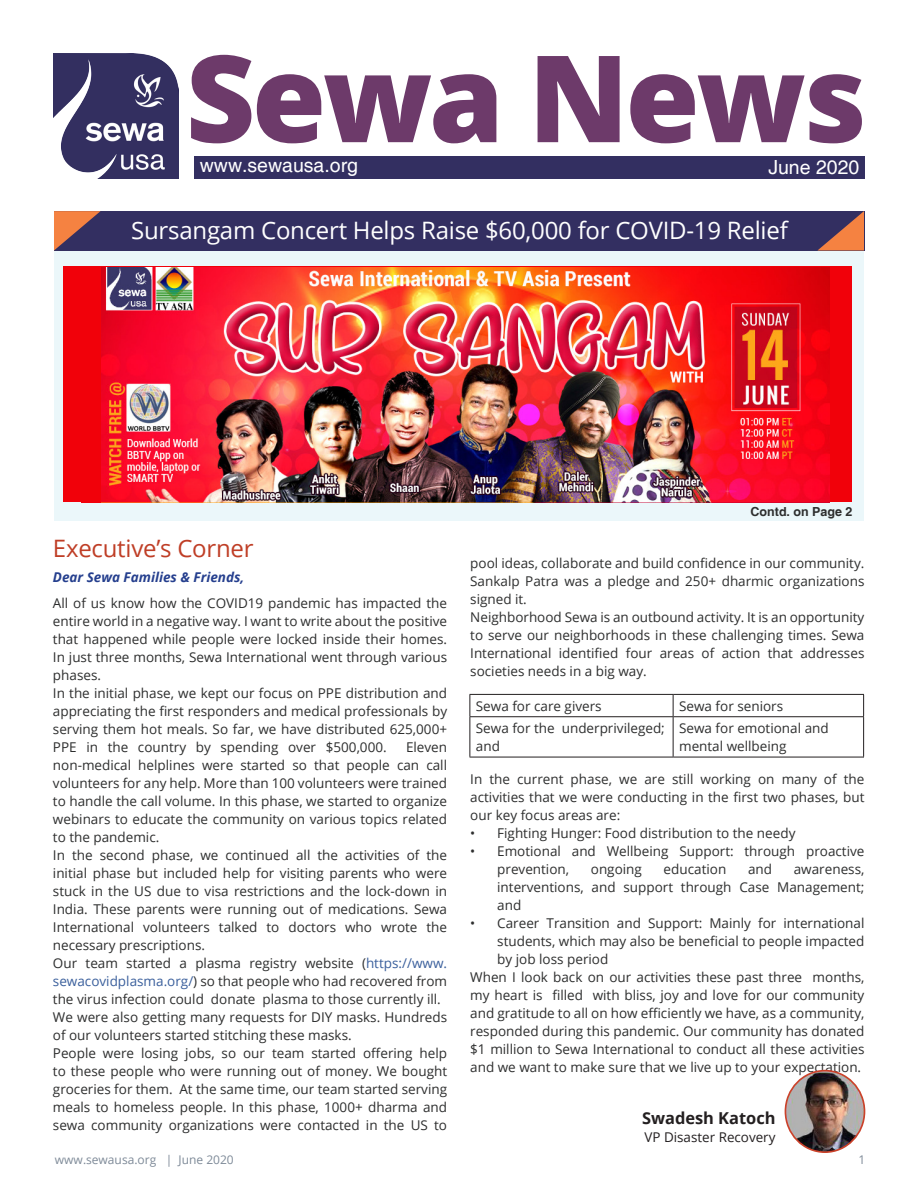
<style>
.page{position:relative;width:918px;height:1188px;background:#fff}
.page>*{position:absolute;margin:0;border:0;box-sizing:border-box;transform-origin:0 0}
.t1{font:800 120.6px "Open Sans";letter-spacing:-.03em;color:#6d3a6a}
.t2{font:24px "Open Sans";letter-spacing:-.01em;color:#fff}
.t3{font:24px "Open Sans";letter-spacing:-.01em;color:#bf3e26}
.t4{font:19.5px "Helvetica";color:#fff}
.t5{font:700 16.35px "Open Sans";color:#231f20}
.t6{font:13.5px/18px "Open Sans";color:#2d2e2e;text-align:justify}
.t7{font:italic 700 13.5px "Open Sans";color:#253f8e}
.t8{font:13.5px "Open Sans";color:#231f20}
.t9{font:700 12.45px "Helvetica";color:#2d2e2e}
.t10{font:12px "Open Sans";color:#7e8a98}
.s1{color:#3a5f9c}
</style>
<div class="page">
<div style="left:54px;top:211px;width:810px;height:309px;background:#ebf7fa"></div>
<div style="left:54px;top:211px;width:810px;height:39px;background:#332f61"></div>
<svg style="left:54px;top:211px;width:47px;height:40px"></svg>
<svg style="left:818px;top:211px;width:46px;height:39px"></svg>
<img style="left:54px;top:54px;width:125px;height:124px">
<img style="left:785px;top:1071px;width:80px;height:81px">
<div style="left:785px;top:1070px;width:80px;height:83px;border:2px solid #cb422a;border-radius:50%"></div>
<div style="left:194px;top:156px;width:670px;height:22px;background:#332f61"></div>
<div style="left:63px;top:267px;width:789px;height:235px;background:#f1010a"></div>
<hr style="left:470px;top:694px;width:203px;height:1px;background:#231f20">
<svg style="left:470px;top:695px;width:1px;height:21px"></svg>
<hr style="left:673px;top:694px;width:191px;height:1px;background:#231f20">
<svg style="left:673px;top:695px;width:1px;height:21px"></svg>
<svg style="left:863px;top:695px;width:1px;height:21px"></svg>
<hr style="left:470px;top:716px;width:203px;height:1px;background:#231f20">
<hr style="left:470px;top:717px;width:1px;height:40px;background:#231f20">
<hr style="left:673px;top:716px;width:191px;height:1px;background:#231f20">
<hr style="left:673px;top:717px;width:1px;height:40px;background:#231f20">
<hr style="left:863px;top:717px;width:1px;height:40px;background:#231f20">
<hr style="left:470px;top:757px;width:203px;height:1px;background:#231f20">
<hr style="left:673px;top:757px;width:191px;height:1px;background:#231f20">
<div style="left:81px;top:267px;width:749px;height:236px;background:#f1010a"></div>
<img style="left:101px;top:267px;width:729px;height:236px">
<p class="t1" style="left:186px;top:7px;width:682px">Sewa News</p>
<p class="t4" style="left:200px;top:154px;width:160px">www.sewausa.org</p>
<p class="t4" style="left:768px;top:156px;width:93px">June 2020</p>
<p class="t2" style="left:131px;top:214px;width:658px">Sursangam Concert Helps Raise $60,000 for COVID-19 Relief</p>
<p class="t3" style="left:53px;top:532px;width:202px">Executive’s Corner</p>
<p class="t7" style="left:53px;top:568px;width:193px">Dear Sewa Families &amp; Friends,</p>
<p class="t6" style="left:53px;top:594px;width:396px">All of us know how the COVID19 pandemic has impacted the entire world in a negative way. I want to write about the positive that happened while people were locked inside their homes.<br>In just three months, Sewa International went through various phases.</p>
<p class="t6" style="left:53px;top:684px;width:396px">In the initial phase, we kept our focus on PPE distribution and appreciating the first responders and medical professionals by serving them hot meals. So far, we have distributed 625,000+ PPE in the country by spending over $500,000.</p>
<p class="t6" style="left:53px;top:738px;width:396px;text-indent:353px">Eleven non-medical helplines were started so that people can call volunteers for any help. More than 100 volunteers were trained to handle the call volume. In this phase, we started to organize webinars to educate the community on various topics related to the pandemic.</p>
<p class="t6" style="left:53px;top:846px;width:396px">In the second phase, we continued all the activities of the initial phase but included help for visiting parents who were stuck in the US due to visa restrictions and the lock-down in India. These parents were running out of medications. Sewa International volunteers talked to doctors who wrote the necessary prescriptions.</p>
<p class="t6" style="left:53px;top:954px;width:396px">Our team started a plasma registry website (<span class="s1">https://www. sewacovidplasma.org/</span>) so that people who had recovered from the virus infection could donate plasma to those currently ill.</p>
<p class="t6" style="left:53px;top:1008px;width:396px">We were also getting many requests for DIY masks. Hundreds of our volunteers started stitching these masks.</p>
<p class="t6" style="left:53px;top:1044px;width:396px">People were losing jobs, so our team started offering help to these people who were running out of money. We bought groceries for them. At the same time, our team started serving meals to homeless people. In this phase, 1000+ dharma and sewa community organizations were contacted in the US to</p>
<p class="t9" style="left:751px;top:504px;width:104px">Contd. on Page 2</p>
<p class="t6" style="left:470px;top:554px;width:396px">pool ideas, collaborate and build confidence in our community.<br>Sankalp Patra was a pledge and 250+ dharmic organizations signed it.</p>
<p class="t6" style="left:470px;top:608px;width:396px">Neighborhood Sewa is an outbound activity. It is an opportunity to serve our neighborhoods in these challenging times. Sewa International identified four areas of action that addresses societies needs in a big way.</p>
<p class="t6" style="left:476px;top:696px;width:127px">Sewa for care givers</p>
<p class="t6" style="left:679px;top:696px;width:106px">Sewa for seniors</p>
<p class="t6" style="left:476px;top:719px;width:191px">Sewa for the underprivileged; and</p>
<p class="t6" style="left:679px;top:719px;width:151px">Sewa for emotional and mental wellbeing</p>
<p class="t6" style="left:470px;top:770px;width:396px">In the current phase, we are still working on many of the activities that we were conducting in the first two phases, but our key focus areas are:</p>
<p class="t6" style="left:470px;top:824px;width:327px">• Fighting Hunger: Food distribution to the needy</p>
<p class="t6" style="left:497px;top:842px;width:369px;text-indent:-27px">• Emotional and Wellbeing Support: through proactive prevention,</p>
<p class="t6" style="left:591px;top:860px;width:53px">ongoing</p>
<p class="t6" style="left:664px;top:860px;width:64px">education</p>
<p class="t6" style="left:748px;top:860px;width:26px">and</p>
<p class="t6" style="left:497px;top:860px;width:369px;text-indent:297px">awareness, interventions, and support through Case Management; and</p>
<p class="t6" style="left:497px;top:914px;width:369px;text-indent:-27px">• Career Transition and Support: Mainly for international students, which may also be beneficial to people impacted by job loss period</p>
<p class="t6" style="left:470px;top:968px;width:396px">When I look back on our activities these past three months, my heart is filled with bliss, joy and love for our community and gratitude to all on how efficiently we have, as a community, responded during this pandemic. Our community has donated $1 million to Sewa International to conduct all these activities and we want to make sure that we live up to your expectation.</p>
<p class="t5" style="left:642px;top:1107px;width:135px">Swadesh Katoch</p>
<p class="t8" style="left:644px;top:1128px;width:133px">VP Disaster Recovery</p>
<p class="t10" style="left:55px;top:1151px;width:180px">www.sewausa.org | June 2020</p>
<p class="t10" style="left:859px;top:1151px;width:8px">1</p>
</div>
